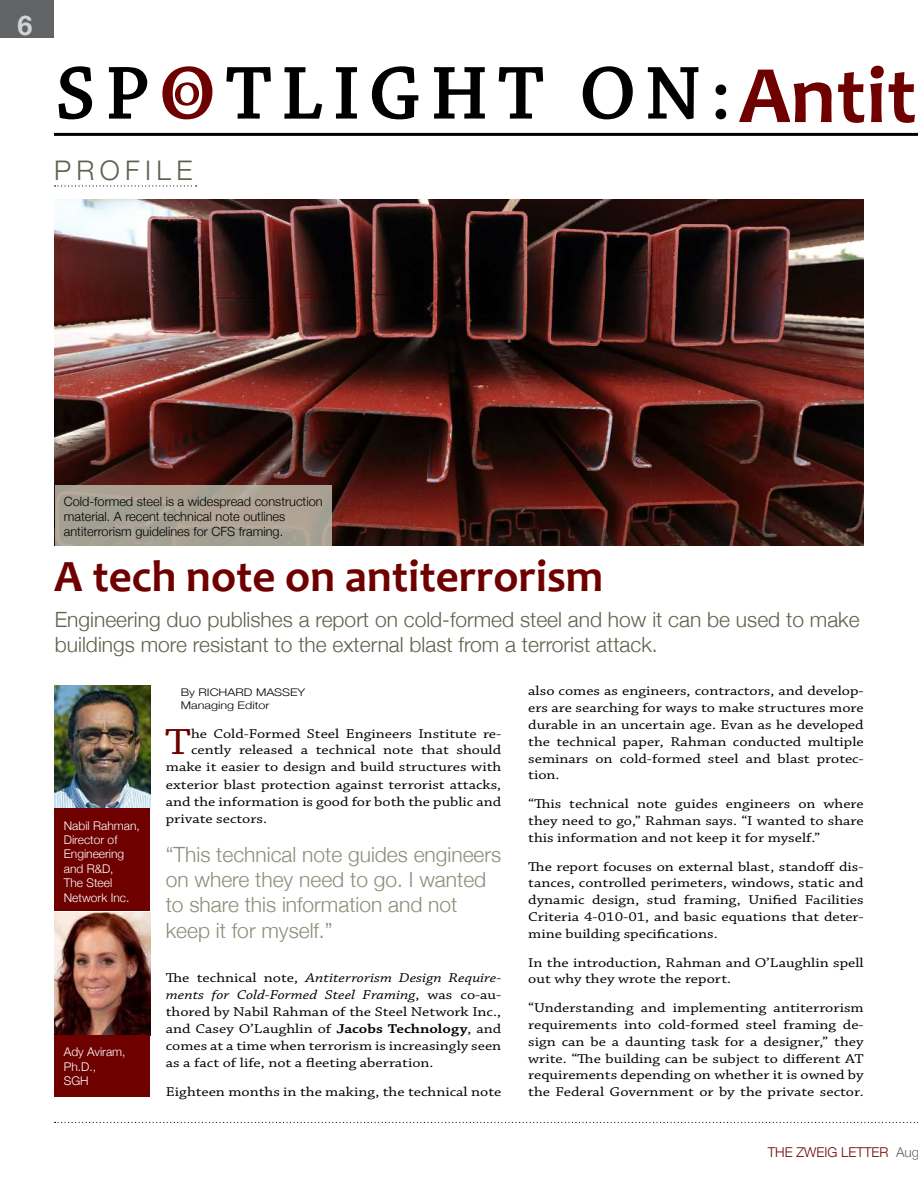
<style>
.page{position:relative;width:918px;height:1188px;background:#fff}
.page>*{position:absolute;margin:0;border:0;box-sizing:border-box;transform-origin:0 0}
.t1{font:700 82.5px "Candara";color:#6f0000}
.t2{font:700 45px "Candara";color:#6f0000}
.t3{font:38.4px "Chaparral Pro";color:#6f0000;scale:1.2 1}
.t4{font:300 27px "Helvetica Neue";letter-spacing:.2em;color:#5f604b}
.t5{font:700 27px "Helvetica Neue";color:#d1d3d4}
.t6{font:300 21px/25.2px "Helvetica Neue";color:#5f604b}
.t7{font:300 21px/25.2px "Helvetica Neue";color:#8c8d79}
.t8{font:13.5px/16.8px "Chaparral Pro";color:#000;text-align:justify;scale:1.2 1}
.t9{font:300 13.5px "Helvetica Neue";color:#6f0000}
.t10{font:300 12.75px/15.3px "Helvetica Neue";color:#000}
.t11{font:300 12px/14.4px "Helvetica Neue";color:#fff}
.t12{font:300 10.5px/13.5px "Helvetica Neue";color:#000;scale:1.2 1}
.s1{font-style:italic}
.s2{font-weight:600}
.s3{color:#626366}
</style>
<div class="page">
<svg style="left:55px;top:1122px;width:863px;height:1px"></svg>
<div style="left:0;top:0;width:54px;height:37px;background:#626366"></div>
<hr style="left:54px;top:133px;width:864px;height:3px;background:#000">
<svg style="left:226px;top:66px;width:500px;height:53px"></svg>
<svg style="left:162px;top:66px;width:50px;height:53px"></svg>
<svg style="left:59px;top:66px;width:88px;height:53px"></svg>
<img style="left:55px;top:199px;width:809px;height:346px">
<svg style="left:55px;top:185px;width:142px;height:2px"></svg>
<img style="left:55px;top:685px;width:95px;height:123px">
<div style="left:55px;top:808px;width:95px;height:103px;background:#6f0000"></div>
<img style="left:55px;top:912px;width:95px;height:123px">
<div style="left:55px;top:1035px;width:95px;height:62px;background:#6f0000"></div>
<div style="left:55px;top:485px;width:277px;height:60px;background:#a9a194"></div>
<h3 class="t5" style="left:18px;top:4px;width:17px">6</h3>
<h3 class="t4" style="left:54px;top:149px;width:140px">PROFILE</h3>
<h1 class="t1" style="left:739px;top:44px;width:179px">Antit</h1>
<p class="t10" style="left:64px;top:493px;width:260px">Cold-formed steel is a widespread construction material. A recent technical note outlines antiterrorism guidelines for CFS framing.</p>
<h2 class="t2" style="left:54px;top:548px;width:551px">A tech note on antiterrorism</h2>
<h3 class="t6" style="left:55px;top:605px;width:806px">Engineering duo publishes a report on cold-formed steel and how it can be used to make buildings more resistant to the external blast from a terrorist attack.</h3>
<p class="t11" style="left:64px;top:817px;width:78px">Nabil Rahman,<br>Director of<br>Engineering and R&amp;D,<br>The Steel<br>Network Inc.</p>
<p class="t11" style="left:64px;top:1044px;width:63px">Ady Aviram,<br>Ph.D.,<br>SGH</p>
<p class="t12" style="left:181px;top:684px;width:105px">By RICHARD MASSEY<br>Managing Editor</p>
<h3 class="t3" style="left:165px;top:721px;width:23px">T</h3>
<p class="t8" style="left:191px;top:726px;width:260px">he Cold-Formed Steel Engineers Institute re-</p>
<p class="t8" style="left:191px;top:742px;width:260px">cently released a technical note that should</p>
<p class="t8" style="left:166px;top:759px;width:281px">make it easier to design and build structures with</p>
<p class="t8" style="left:166px;top:776px;width:281px">exterior blast protection against terrorist attacks,</p>
<p class="t8" style="left:166px;top:794px;width:281px">and the information is good for both the public and</p>
<p class="t8" style="left:166px;top:811px;width:86px">private sectors.</p>
<h3 class="t7" style="left:166px;top:840px;width:337px">“This technical note guides engineers on where they need to go. I wanted to share this information and not keep it for myself.”</h3>
<p class="t8" style="left:166px;top:969px;width:281px">The technical note, <span class="s1">Antiterrorism Design Require&shy;ments for Cold-Formed Steel Framing</span>, was co-au&shy;thored by Nabil Rahman of the Steel Network Inc., and Casey O’Laughlin of <span class="s2">Jacobs Technology</span>, and comes at a time when terrorism is increasingly seen as a fact of life, not a fleeting aberration.</p>
<p class="t8" style="left:166px;top:1084px;width:281px">Eighteen months in the making, the technical note</p>
<p class="t8" style="left:528px;top:683px;width:281px">also comes as engineers, contractors, and develop&shy;ers are searching for ways to make structures more durable in an uncertain age. Evan as he developed the technical paper, Rahman conducted multiple seminars on cold-formed steel and blast protec&shy;tion.</p>
<p class="t8" style="left:528px;top:796px;width:281px">“This technical note guides engineers on where they need to go,” Rahman says. “I wanted to share this information and not keep it for myself.”</p>
<p class="t8" style="left:528px;top:858px;width:281px">The report focuses on external blast, standoff dis&shy;tances, controlled perimeters, windows, static and dynamic design, stud framing, Unified Facilities Criteria 4-010-01, and basic equations that deter&shy;mine building specifications.</p>
<p class="t8" style="left:528px;top:954px;width:281px">In the introduction, Rahman and O’Laughlin spell out why they wrote the report.</p>
<p class="t8" style="left:528px;top:1000px;width:281px">“Understanding and implementing antiterrorism requirements into cold-formed steel framing de&shy;sign can be a daunting task for a designer,” they write. “The building can be subject to different AT requirements depending on whether it is owned by the Federal Government or by the private sector.</p>
<p class="t9" style="left:768px;top:1142px;width:153px">THE ZWEIG LETTER <span class="s3">Aug</span></p>
</div>
